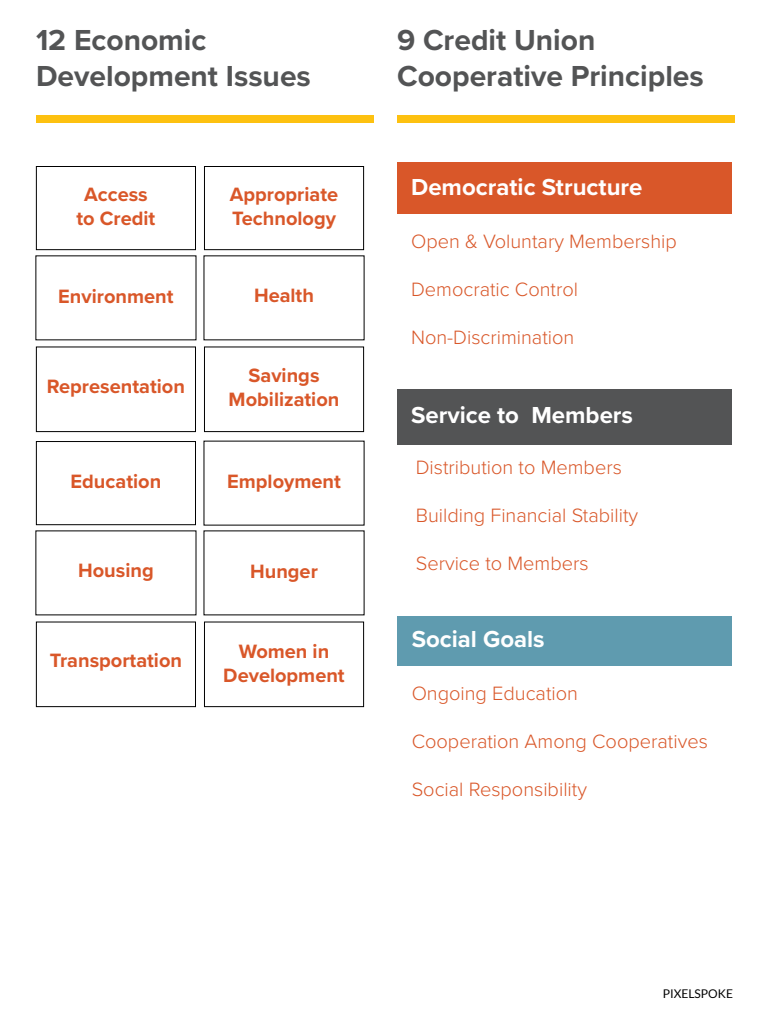
<style>
.page{position:relative;width:768px;height:1024px;background:#fff}
.page>*{position:absolute;margin:0;border:0;box-sizing:border-box;transform-origin:0 0}
.t1{font:700 30px/36px "Proxima Nova";color:#535455}
.t2{font:700 24px "Proxima Nova";color:#fff}
.t3{font:300 20px "Proxima Nova";color:#d95729}
.t4{font:700 20px/24px "Proxima Nova";color:#d95729;text-align:center}
.t5{font:12px "Lato";color:#000}
</style>
<div class="page">
<div style="left:397px;top:163px;width:335px;height:51px;background:#d95729"></div>
<div style="left:36px;top:346px;width:160px;height:86px;border:1px solid #000"></div>
<div style="left:36px;top:166px;width:160px;height:84px;border:1px solid #000"></div>
<div style="left:204px;top:346px;width:160px;height:86px;border:1px solid #000"></div>
<div style="left:204px;top:166px;width:160px;height:84px;border:1px solid #000"></div>
<div style="left:36px;top:622px;width:160px;height:85px;border:1px solid #000"></div>
<div style="left:36px;top:441px;width:160px;height:84px;border:1px solid #000"></div>
<div style="left:204px;top:622px;width:160px;height:85px;border:1px solid #000"></div>
<div style="left:397px;top:389px;width:335px;height:56px;background:#535455"></div>
<div style="left:397px;top:616px;width:335px;height:50px;background:#5f9baf"></div>
<div style="left:36px;top:116px;width:337px;height:7px;background:#fdc110"></div>
<div style="left:397px;top:116px;width:337px;height:7px;background:#fdc110"></div>
<p class="t1" style="left:36px;top:22px;width:276px">12 Economic<br>Development Issues</p>
<p class="t4" style="left:76px;top:182px;width:80px">Access to Credit</p>
<p class="t4" style="left:58px;top:284px;width:117px">Environment</p>
<p class="t4" style="left:47px;top:374px;width:139px">Representation</p>
<p class="t4" style="left:71px;top:469px;width:92px">Education</p>
<p class="t4" style="left:78px;top:558px;width:77px">Housing</p>
<p class="t4" style="left:50px;top:648px;width:134px">Transportation</p>
<p class="t4" style="left:230px;top:182px;width:110px;text-align:left">Appropriate<br>Technology</p>
<p class="t4" style="left:254px;top:283px;width:61px">Health</p>
<p class="t4" style="left:249px;top:363px;width:72px">Savings</p>
<p class="t4" style="left:229px;top:387px;width:112px">Mobilization</p>
<p class="t4" style="left:227px;top:469px;width:115px">Employment</p>
<p class="t4" style="left:250px;top:559px;width:69px">Hunger</p>
<p class="t4" style="left:223px;top:639px;width:123px">Women in<br>Development</p>
<p class="t1" style="left:397px;top:22px;width:308px">9 Credit Union<br>Cooperative Principles</p>
<p class="t2" style="left:411px;top:169px;width:233px">Democratic Structure</p>
<p class="t3" style="left:411px;top:226px;width:267px">Open &amp; Voluntary Membership</p>
<p class="t3" style="left:411px;top:274px;width:169px">Democratic Control</p>
<p class="t3" style="left:411px;top:322px;width:165px">Non-Discrimination</p>
<p class="t2" style="left:411px;top:397px;width:223px">Service to Members</p>
<p class="t3" style="left:416px;top:452px;width:208px">Distribution to Members</p>
<p class="t3" style="left:416px;top:500px;width:224px">Building Financial Stability</p>
<p class="t3" style="left:416px;top:548px;width:174px">Service to Members</p>
<p class="t2" style="left:412px;top:621px;width:135px">Social Goals</p>
<p class="t3" style="left:412px;top:679px;width:168px">Ongoing Education</p>
<p class="t3" style="left:412px;top:727px;width:298px">Cooperation Among Cooperatives</p>
<p class="t3" style="left:412px;top:775px;width:177px">Social Responsibility</p>
<p class="t5" style="left:663px;top:987px;width:72px">PIXELSPOKE</p>
</div>
